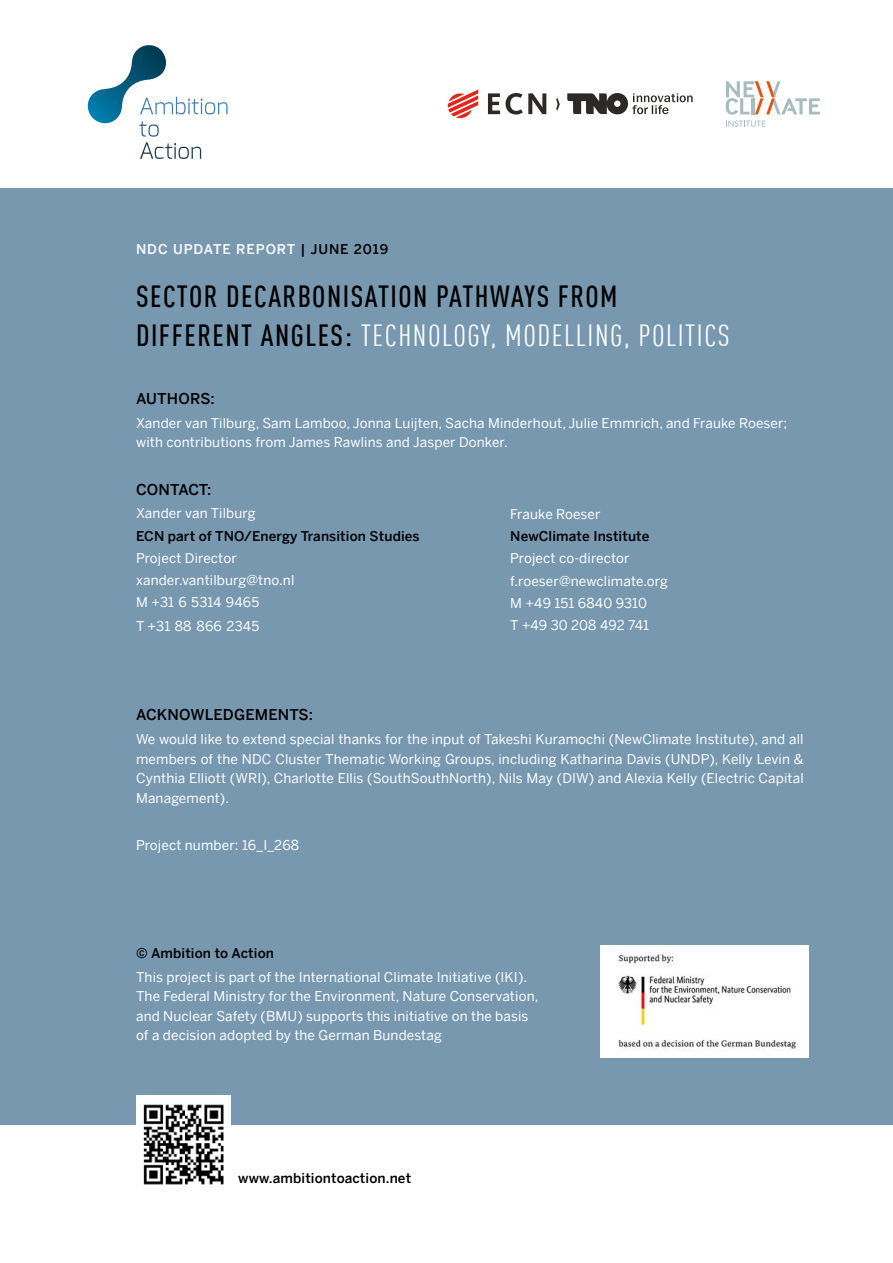
<style>
.page{position:relative;width:893px;height:1263px;background:#fff}
.page>*{position:absolute;margin:0;border:0;box-sizing:border-box;transform-origin:0 0}
.t1{font:500 condensed 30px/39px "DIN Offc Pro";letter-spacing:.05em;color:#000}
.t2{font:500 15px "Benton Sans";letter-spacing:.01em;color:#000}
.t3{font:500 15px "Benton Sans";letter-spacing:-.01em;color:#000}
.t4{font:13.5px/19.5px "Benton Sans";letter-spacing:.01em;color:#fff}
.t5{font:500 13.5px "Benton Sans";letter-spacing:.01em;color:#000}
.t6{font:500 13.5px "Benton Sans";letter-spacing:.07em;color:#fff}
.s1{color:#000}
.s2{font-weight:400;color:#fff}
</style>
<div class="page">
<svg style="left:87px;top:45px;width:141px;height:114px"></svg>
<svg style="left:726px;top:81px;width:94px;height:46px"></svg>
<svg style="left:567px;top:93px;width:126px;height:21px"></svg>
<svg style="left:448px;top:90px;width:30px;height:28px"></svg>
<svg style="left:488px;top:93px;width:12px;height:21px"></svg>
<svg style="left:506px;top:93px;width:40px;height:22px"></svg>
<svg style="left:556px;top:98px;width:4px;height:13px"></svg>
<div style="left:0;top:188px;width:893px;height:937px;background:#7898b0"></div>
<img style="left:601px;top:945px;width:208px;height:112px">
<img style="left:137px;top:1096px;width:93px;height:89px">
<p class="t6" style="left:136px;top:237px;width:254px">NDC UPDATE REPORT <span class="s1">| JUNE 2019</span></p>
<h1 class="t1" style="left:136px;top:274px;width:595px">SECTOR DECARBONISATION PATHWAYS FROM<br>DIFFERENT ANGLES: <span class="s2">TECHNOLOGY, MODELLING, POLITICS</span></h1>
<p class="t2" style="left:136px;top:385px;width:80px">AUTHORS:</p>
<p class="t4" style="left:136px;top:411px;width:653px">Xander van Tilburg, Sam Lamboo, Jonna Luijten, Sacha Minderhout, Julie Emmrich, and Frauke Roeser; with contributions from James Rawlins and Jasper Donker.</p>
<p class="t3" style="left:136px;top:476px;width:77px">CONTACT:</p>
<p class="t4" style="left:136px;top:502px;width:121px">Xander van Tilburg</p>
<p class="t5" style="left:136px;top:524px;width:285px">ECN part of TNO/Energy Transition Studies</p>
<p class="t4" style="left:136px;top:545px;width:160px;line-height:22.2px">Project Director xander.vantilburg@tno.nl<br>M +31 6 5314 9465</p>
<p class="t4" style="left:136px;top:615px;width:125px">T +31 88 866 2345</p>
<p class="t4" style="left:510px;top:502px;width:92px">Frauke Roeser</p>
<p class="t5" style="left:510px;top:524px;width:141px">NewClimate Institute</p>
<p class="t4" style="left:510px;top:546px;width:159px;line-height:22.2px">Project co-director f.roeser@newclimate.org<br>M +49 151 6840 9310<br>T +49 30 208 492 741</p>
<p class="t2" style="left:136px;top:702px;width:179px">ACKNOWLEDGEMENTS:</p>
<p class="t4" style="left:136px;top:728px;width:669px;text-align:justify">We would like to extend special thanks for the input of Takeshi Kuramochi (NewClimate Institute), and all members of the NDC Cluster Thematic Working Groups, including Katharina Davis (UNDP), Kelly Levin &amp; Cynthia Elliott (WRI), Charlotte Ellis (SouthSouthNorth), Nils May (DIW) and Alexia Kelly (Electric Capital Management).</p>
<p class="t4" style="left:136px;top:834px;width:165px">Project number: 16_I_268</p>
<p class="t5" style="left:136px;top:941px;width:139px">© Ambition to Action</p>
<p class="t4" style="left:136px;top:965px;width:404px">This project is part of the International Climate Initiative (IKI).<br>The Federal Ministry for the Environment, Nature Conservation, and Nuclear Safety (BMU) supports this initiative on the basis of a decision adopted by the German Bundestag</p>
<p class="t5" style="left:238px;top:1166px;width:174px">www.ambitiontoaction.net</p>
</div>
